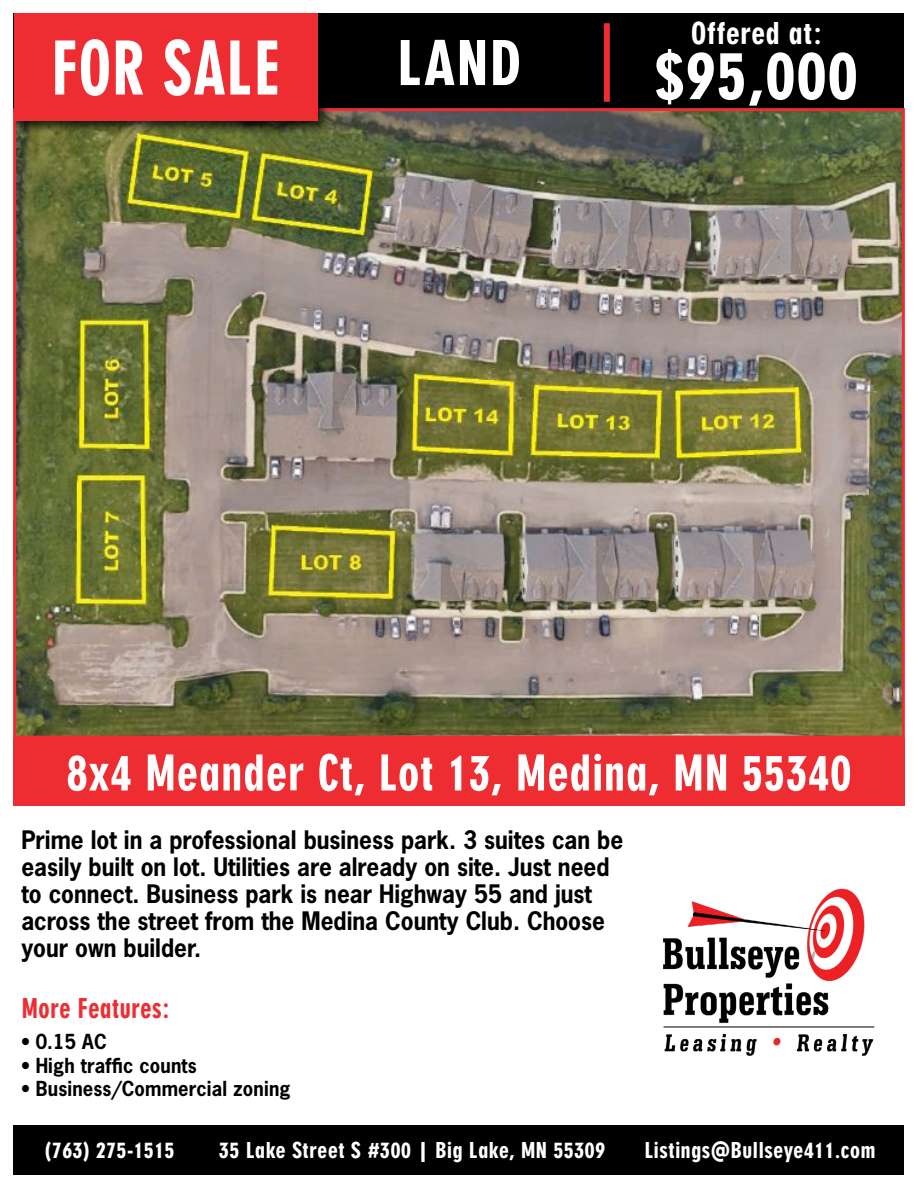
<style>
.page{position:relative;width:918px;height:1188px;background:#fff}
.page>*{position:absolute;margin:0;border:0;box-sizing:border-box;transform-origin:0 0}
.t1{font:900 81px "Neuzeit Gro Ext";color:#fff;scale:.86 1}
.t2{font:900 72px "Neuzeit Gro Ext";color:#fff}
.t3{font:900 67.5px "Neuzeit Gro Ext";color:#fff}
.t4{font:900 54px "Neuzeit Gro Ext";color:#fff;scale:.94 1}
.t5{font:900 33px "Neuzeit Gro Ext";color:#fff}
.t6{font:900 30px "Neuzeit Grotesk Ext Cond W03";color:#ee2d33;scale:.9 1}
.t7{font:700 24px/27px "News Gothic Std";color:#000;scale:.94 1}
.t8{font:900 24px "Neuzeit Gro Ext";color:#fff}
.t9{font:700 19.5px "News Gothic Std";letter-spacing:.01em;color:#000;scale:.94 1}
</style>
<div class="page">
<div style="left:14px;top:1125px;width:890px;height:49px;background:#000"></div>
<div style="left:14px;top:14px;width:890px;height:98px;background:#000"></div>
<div style="left:604px;top:23px;width:6px;height:79px;background:#ee2d33"></div>
<img style="left:17px;top:112px;width:884px;height:623px">
<div style="left:11px;top:10px;width:319px;height:124px;background:#000;opacity:.75"></div>
<div style="left:14px;top:14px;width:304px;height:108px;background:#ee2d33"></div>
<div style="left:13px;top:739px;width:892px;height:67px;background:#ee2d33"></div>
<img style="left:663px;top:888px;width:212px;height:168px">
<h3 class="t5" style="left:691px;top:15px;width:132px">Offered at:</h3>
<h1 class="t1" style="left:51px;top:24px;width:269px">FOR SALE</h1>
<h2 class="t2" style="left:654px;top:37px;width:206px">$95,000</h2>
<h3 class="t3" style="left:397px;top:26px;width:126px">LAND</h3>
<h3 class="t4" style="left:66px;top:743px;width:837px">8x4 Meander Ct, Lot 13, Medina, MN 55340</h3>
<p class="t7" style="left:21px;top:826px;width:642px">Prime lot in a professional business park. 3 suites can be easily built on lot. Utilities are already on site. Just need to connect. Business park is near Highway 55 and just across the street from the Medina County Club. Choose your own builder.</p>
<p class="t6" style="left:21px;top:992px;width:166px">More Features:</p>
<p class="t9" style="left:21px;top:1029px;width:92px">• 0.15 AC</p>
<p class="t9" style="left:21px;top:1052px;width:188px">• High traffic counts</p>
<p class="t9" style="left:21px;top:1076px;width:288px">• Business/Commercial zoning</p>
<p class="t8" style="left:45px;top:1137px;width:132px">(763) 275-1515</p>
<p class="t8" style="left:219px;top:1137px;width:388px">35 Lake Street S #300 | Big Lake, MN 55309</p>
<p class="t8" style="left:644px;top:1137px;width:233px">Listings@Bullseye411.com</p>
</div>
